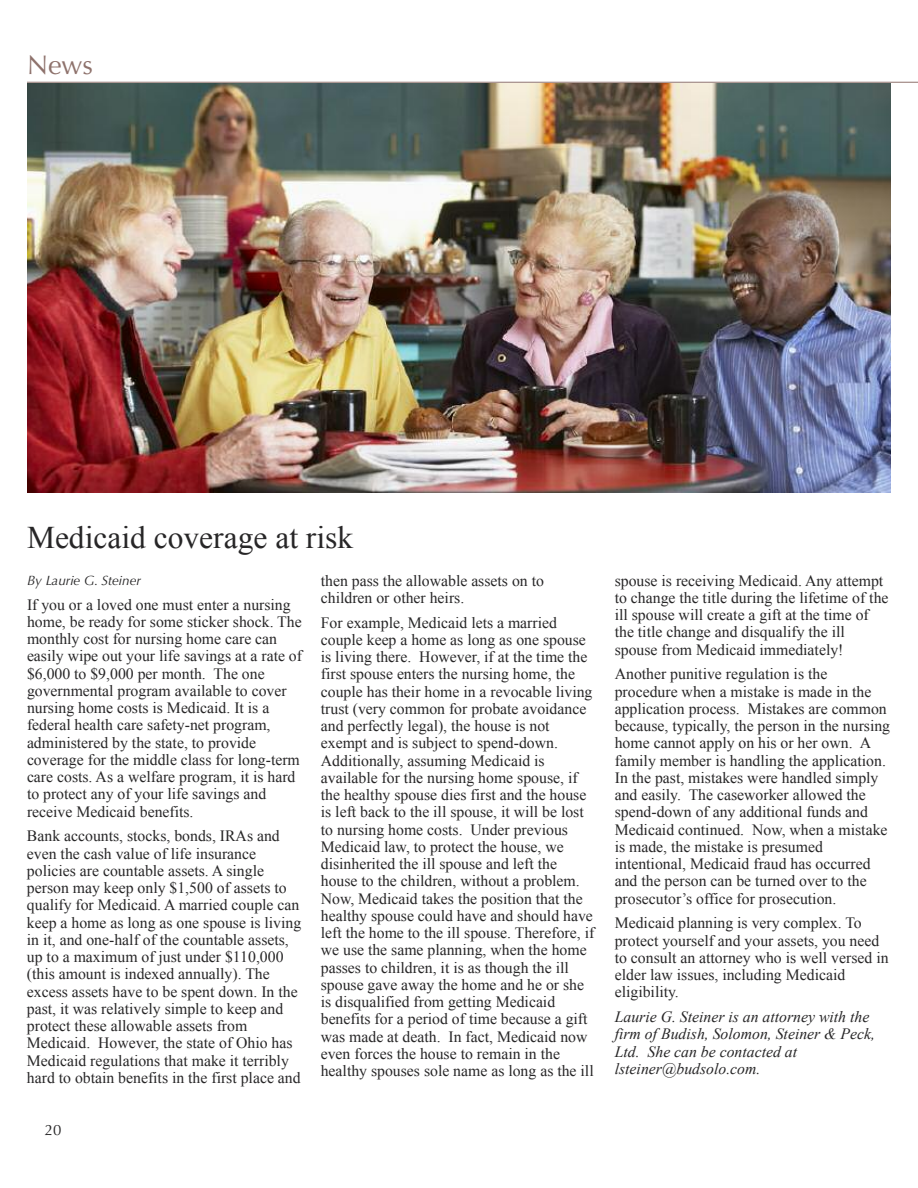
<style>
.page{position:relative;width:918px;height:1188px;background:#fff}
.page>*{position:absolute;margin:0;border:0;box-sizing:border-box;transform-origin:0 0}
.t1{font:31.5px "Times New Roman";color:#272627}
.t2{font:27px "Optima LT";color:#8e726c}
.t3{font:15.75px/17.2px "Times New Roman";color:#272627}
.t4{font:italic 15.75px/17.2px "Times New Roman";color:#272627}
.t5{font:15px "Optima LT";color:#272627}
.t6{font:italic 13.5px "Optima LT";color:#272627}
</style>
<div class="page">
<hr style="left:27px;top:82px;width:891px;height:1px;background:#8e726c">
<img style="left:27px;top:83px;width:864px;height:409px">
<h2 class="t2" style="left:27px;top:49px;width:68px">News</h2>
<h1 class="t1" style="left:27px;top:520px;width:328px">Medicaid coverage at risk</h1>
<p class="t6" style="left:27px;top:572px;width:115px">By Laurie G. Steiner</p>
<p class="t3" style="left:27px;top:596px;width:277px">If you or a loved one must enter a nursing home, be ready for some sticker shock. The monthly cost for nursing home care can easily wipe out your life savings at a rate of $6,000 to $9,000 per month. The one governmental program available to cover nursing home costs is Medicaid. It is a federal health care safety-net program, administered by the state, to provide coverage for the middle class for long-term care costs. As a welfare program, it is hard to protect any of your life savings and receive Medicaid benefits.</p>
<p class="t3" style="left:27px;top:827px;width:276px">Bank accounts, stocks, bonds, IRAs and even the cash value of life insurance policies are countable assets. A single person may keep only $1,500 of assets to qualify for Medicaid. A married couple can keep a home as long as one spouse is living in it, and one-half of the countable assets, up to a maximum of just under $110,000 (this amount is indexed annually). The excess assets have to be spent down. In the past, it was relatively simple to keep and protect these allowable assets from Medicaid. However, the state of Ohio has Medicaid regulations that make it terribly hard to obtain benefits in the first place and</p>
<p class="t5" style="left:45px;top:1122px;width:18px">20</p>
<p class="t3" style="left:321px;top:572px;width:225px">then pass the allowable assets on to children or other heirs.</p>
<p class="t3" style="left:321px;top:614px;width:275px">For example, Medicaid lets a married couple keep a home as long as one spouse is living there. However, if at the time the first spouse enters the nursing home, the couple has their home in a revocable living trust (very common for probate avoidance and perfectly legal), the house is not exempt and is subject to spend-down.<br>Additionally, assuming Medicaid is available for the nursing home spouse, if the healthy spouse dies first and the house is left back to the ill spouse, it will be lost to nursing home costs. Under previous Medicaid law, to protect the house, we disinherited the ill spouse and left the house to the children, without a problem.<br>Now, Medicaid takes the position that the healthy spouse could have and should have left the home to the ill spouse. Therefore, if we use the same planning, when the home passes to children, it is as though the ill spouse gave away the home and he or she is disqualified from getting Medicaid benefits for a period of time because a gift was made at death. In fact, Medicaid now even forces the house to remain in the healthy spouses sole name as long as the ill</p>
<p class="t3" style="left:615px;top:572px;width:275px">spouse is receiving Medicaid. Any attempt to change the title during the lifetime of the ill spouse will create a gift at the time of the title change and disqualify the ill spouse from Medicaid immediately!</p>
<p class="t3" style="left:615px;top:665px;width:277px">Another punitive regulation is the procedure when a mistake is made in the application process. Mistakes are common because, typically, the person in the nursing home cannot apply on his or her own. A family member is handling the application.<br>In the past, mistakes were handled simply and easily. The caseworker allowed the spend-down of any additional funds and Medicaid continued. Now, when a mistake is made, the mistake is presumed intentional, Medicaid fraud has occurred and the person can be turned over to the prosecutor’s office for prosecution.</p>
<p class="t3" style="left:615px;top:914px;width:275px">Medicaid planning is very complex. To protect yourself and your assets, you need to consult an attorney who is well versed in elder law issues, including Medicaid eligibility.</p>
<p class="t4" style="left:615px;top:1008px;width:262px">Laurie G. Steiner is an attorney with the firm of Budish, Solomon, Steiner &amp; Peck, Ltd. She can be contacted at lsteiner@budsolo.com.</p>
</div>
